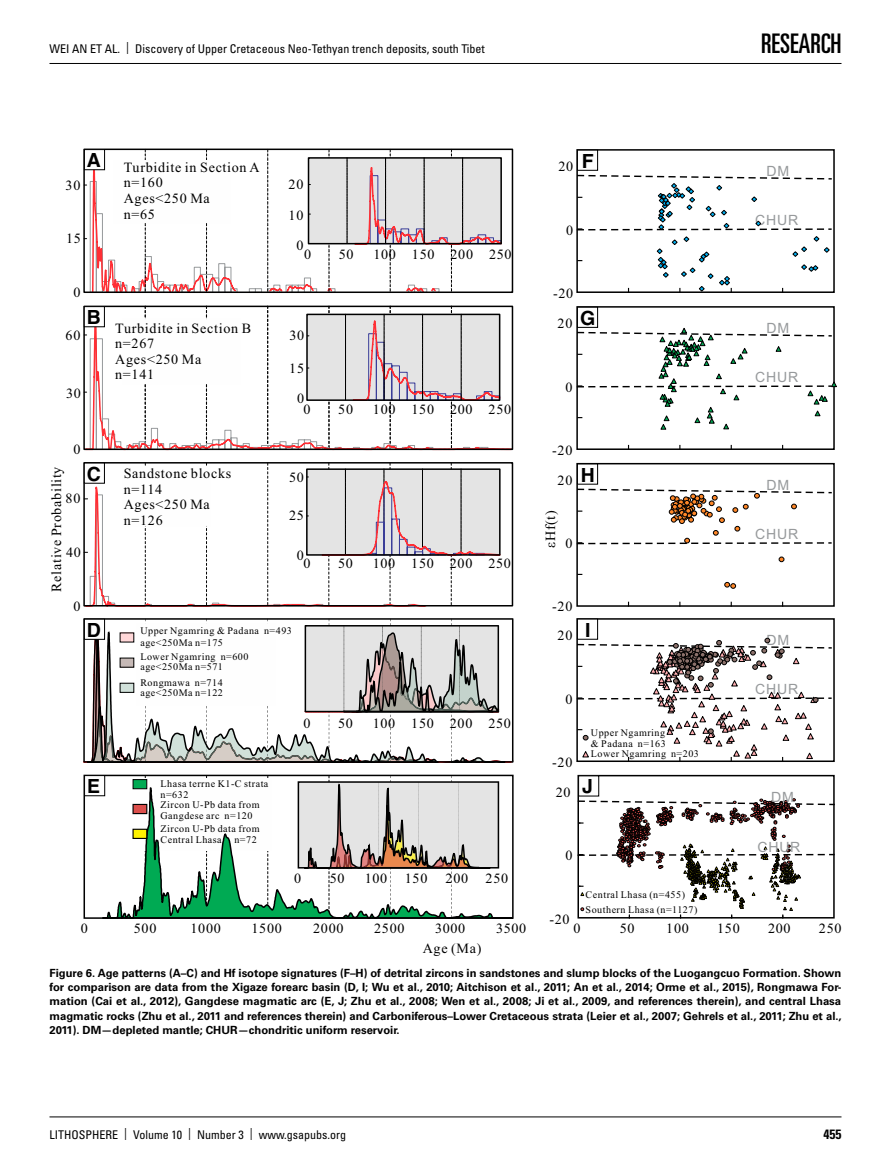
<style>
.page{position:relative;width:891px;height:1175px;background:#fff}
.page>*{position:absolute;margin:0;border:0;box-sizing:border-box;transform-origin:0 0}
.t1{font:ultra-condensed 27px "Univers LT Std";color:#000}
.t2{font:700 19.5px "Helvetica LT Std";color:#000}
.t3{font:14.1px/15.6px "Times New Roman";letter-spacing:.05em;color:#000}
.t4{font:14.1px "Arial";letter-spacing:.055em;color:#979a9c}
.t5{font:700 condensed 13.5px "Univers LT Std";color:#000}
.t6{font:condensed 12px "Univers LT Std";color:#000}
.t7{font:700 11.25px/14.2px "Univers LT Std";color:#000;text-align:justify}
.t8{font:10.05px/11.1px "Times New Roman";letter-spacing:.05em;color:#000}
</style>
<div class="page">
<hr style="left:50px;top:63px;width:792px;height:1px;background:#000">
<hr style="left:50px;top:1116px;width:792px;height:1px;background:#000">
<div style="left:576px;top:463px;width:259px;height:144px;border:2px solid #000"></div>
<div style="left:576px;top:306px;width:259px;height:144px;border:2px solid #000"></div>
<div style="left:576px;top:149px;width:259px;height:144px;border:2px solid #000"></div>
<svg style="left:576px;top:174px;width:257px;height:119px"></svg>
<svg style="left:779px;top:556px;width:5px;height:6px"></svg>
<svg style="left:724px;top:582px;width:12px;height:7px"></svg>
<svg style="left:576px;top:488px;width:257px;height:57px"></svg>
<div style="left:577px;top:775px;width:258px;height:143px;border:2px solid #000"></div>
<svg style="left:577px;top:798px;width:258px;height:120px"></svg>
<svg style="left:576px;top:322px;width:261px;height:108px"></svg>
<svg style="left:84px;top:149px;width:419px;height:144px"></svg>
<div style="left:576px;top:618px;width:259px;height:144px;border:2px solid #000"></div>
<svg style="left:576px;top:634px;width:257px;height:128px"></svg>
<svg style="left:84px;top:306px;width:429px;height:612px"></svg>
<svg style="left:89px;top:630px;width:418px;height:134px"></svg>
<div style="left:120px;top:683px;width:14px;height:9px;background:#d1e1da"></div>
<div style="left:120px;top:682px;width:14px;height:11px;border:1px solid #000"></div>
<div style="left:84px;top:149px;width:21px;height:21px;background:#fefefe;border:1px solid #000"></div>
<div style="left:84px;top:306px;width:21px;height:21px;background:#fefefe;border:1px solid #000"></div>
<div style="left:84px;top:462px;width:21px;height:22px;background:#fefefe;border:1px solid #000"></div>
<div style="left:84px;top:618px;width:21px;height:22px;background:#fefefe;border:1px solid #000"></div>
<div style="left:84px;top:775px;width:21px;height:21px;background:#fefefe;border:1px solid #000"></div>
<div style="left:577px;top:150px;width:21px;height:21px;background:#fefefe;border:1px solid #000"></div>
<div style="left:577px;top:307px;width:21px;height:21px;background:#fefefe;border:1px solid #000"></div>
<div style="left:577px;top:463px;width:21px;height:21px;background:#fefefe;border:1px solid #000"></div>
<div style="left:577px;top:618px;width:21px;height:21px;background:#fefefe;border:1px solid #000"></div>
<div style="left:578px;top:775px;width:21px;height:21px;background:#fefefe;border:1px solid #000"></div>
<p class="t6" style="left:50px;top:41px;width:437px">WEI AN ET AL. | Discovery of Upper Cretaceous Neo-Tethyan trench deposits, south Tibet</p>
<h1 class="t1" style="left:761px;top:28px;width:82px">RESEARCH</h1>
<h2 class="t2" style="left:87px;top:148px;width:16px">A</h2>
<p class="t3" style="left:66px;top:177px;width:16px">30</p>
<p class="t3" style="left:66px;top:230px;width:16px">15</p>
<p class="t3" style="left:73px;top:284px;width:9px">0</p>
<p class="t3" style="left:124px;top:159px;width:137px">Turbidite in Section A n=160<br>Ages&lt;250 Ma<br>n=65</p>
<h2 class="t2" style="left:87px;top:305px;width:16px">B</h2>
<p class="t3" style="left:66px;top:327px;width:16px">60</p>
<p class="t3" style="left:115px;top:320px;width:137px">Turbidite in Section B n=267<br>Ages&lt;250 Ma<br>n=141</p>
<p class="t3" style="left:66px;top:386px;width:16px">30</p>
<p class="t3" style="left:73px;top:441px;width:9px">0</p>
<h2 class="t2" style="left:87px;top:462px;width:16px">C</h2>
<p class="t3" style="left:48px;top:592px;width:127px;rotate:-90deg">Relative Probability</p>
<p class="t3" style="left:66px;top:490px;width:16px">80</p>
<p class="t3" style="left:66px;top:544px;width:16px">40</p>
<p class="t3" style="left:73px;top:598px;width:9px">0</p>
<p class="t3" style="left:124px;top:465px;width:109px">Sandstone blocks n=114<br>Ages&lt;250 Ma n=126</p>
<p class="t3" style="left:289px;top:176px;width:16px">20</p>
<p class="t3" style="left:289px;top:207px;width:16px">10</p>
<p class="t3" style="left:296px;top:237px;width:9px">0</p>
<p class="t3" style="left:304px;top:247px;width:9px">0</p>
<p class="t3" style="left:339px;top:247px;width:16px">50</p>
<p class="t3" style="left:373px;top:247px;width:140px">100 150 200 250</p>
<p class="t3" style="left:289px;top:327px;width:16px">30</p>
<p class="t3" style="left:289px;top:360px;width:16px">15</p>
<p class="t3" style="left:297px;top:390px;width:9px">0</p>
<p class="t3" style="left:304px;top:401px;width:9px">0</p>
<p class="t3" style="left:338px;top:401px;width:16px">50</p>
<p class="t3" style="left:373px;top:401px;width:140px">100 150 200 250</p>
<p class="t3" style="left:289px;top:469px;width:16px">50</p>
<p class="t3" style="left:289px;top:507px;width:16px">25</p>
<p class="t3" style="left:297px;top:547px;width:9px">0</p>
<p class="t3" style="left:303px;top:555px;width:9px">0</p>
<p class="t3" style="left:338px;top:555px;width:16px">50</p>
<p class="t3" style="left:373px;top:555px;width:140px">100 150 200 250</p>
<h2 class="t2" style="left:87px;top:618px;width:16px">D</h2>
<h2 class="t2" style="left:87px;top:774px;width:15px">E</h2>
<p class="t8" style="left:140px;top:625px;width:153px">Upper Ngamring &amp; Padana n=493</p>
<p class="t8" style="left:140px;top:636px;width:84px">age&lt;250Ma n=175</p>
<p class="t8" style="left:140px;top:651px;width:110px">Lower Ngamring n=600</p>
<p class="t8" style="left:140px;top:661px;width:84px">age&lt;250Ma n=571</p>
<p class="t8" style="left:140px;top:677px;width:84px">Rongmawa n=714</p>
<p class="t8" style="left:140px;top:687px;width:84px">age&lt;250Ma n=122</p>
<p class="t8" style="left:161px;top:777px;width:109px">Lhasa terrne K1-C strata n=632</p>
<p class="t8" style="left:161px;top:799px;width:101px">Zircon U-Pb data from<br>Gangdese arc n=120</p>
<p class="t8" style="left:161px;top:822px;width:101px">Zircon U-Pb data from<br>Central Lhasa</p>
<p class="t8" style="left:234px;top:833px;width:24px">n=72</p>
<p class="t3" style="left:303px;top:715px;width:9px">0</p>
<p class="t3" style="left:338px;top:715px;width:16px">50</p>
<p class="t3" style="left:373px;top:715px;width:140px">100 150 200 250</p>
<p class="t3" style="left:294px;top:870px;width:9px">0</p>
<p class="t3" style="left:330px;top:870px;width:16px">50</p>
<p class="t3" style="left:365px;top:870px;width:64px">100 150</p>
<p class="t3" style="left:446px;top:870px;width:64px">200 250</p>
<p class="t3" style="left:81px;top:920px;width:9px">0</p>
<p class="t3" style="left:134px;top:920px;width:24px">500</p>
<p class="t3" style="left:190px;top:920px;width:32px">1000</p>
<p class="t3" style="left:251px;top:920px;width:32px">1500</p>
<p class="t3" style="left:313px;top:920px;width:32px">2000</p>
<p class="t3" style="left:374px;top:920px;width:32px">2500</p>
<p class="t3" style="left:435px;top:920px;width:32px">3000</p>
<p class="t3" style="left:496px;top:920px;width:32px">3500</p>
<p class="t3" style="left:423px;top:940px;width:60px">Age (Ma)</p>
<p class="t3" style="left:558px;top:158px;width:16px">20</p>
<h2 class="t2" style="left:582px;top:149px;width:13px">F</h2>
<p class="t3" style="left:566px;top:222px;width:9px">0</p>
<p class="t3" style="left:553px;top:285px;width:22px">-20</p>
<p class="t3" style="left:558px;top:315px;width:16px">20</p>
<h2 class="t2" style="left:580px;top:306px;width:17px">G</h2>
<p class="t3" style="left:565px;top:379px;width:9px">0</p>
<p class="t3" style="left:552px;top:442px;width:22px">-20</p>
<p class="t3" style="left:558px;top:472px;width:16px">20</p>
<h2 class="t2" style="left:581px;top:463px;width:16px">H</h2>
<p class="t3" style="left:543px;top:548px;width:39px;rotate:-90deg">εHf(t)</p>
<p class="t3" style="left:565px;top:535px;width:9px">0</p>
<p class="t3" style="left:552px;top:598px;width:22px">-20</p>
<p class="t3" style="left:558px;top:627px;width:16px">20</p>
<h2 class="t2" style="left:585px;top:618px;width:7px">I</h2>
<p class="t3" style="left:565px;top:691px;width:9px">0</p>
<p class="t3" style="left:552px;top:754px;width:22px">-20</p>
<p class="t3" style="left:556px;top:783px;width:16px">20</p>
<p class="t8" style="left:591px;top:726px;width:76px">Upper Ngamring &amp; Padana n=163</p>
<p class="t8" style="left:591px;top:747px;width:110px">Lower Ngamring n=203</p>
<h2 class="t2" style="left:582px;top:774px;width:12px">J</h2>
<p class="t3" style="left:566px;top:847px;width:9px">0</p>
<p class="t8" style="left:586px;top:888px;width:101px">Central Lhasa (n=455)</p>
<p class="t4" style="left:766px;top:162px;width:24px">DM</p>
<p class="t4" style="left:755px;top:211px;width:45px">CHUR</p>
<p class="t4" style="left:766px;top:319px;width:24px">DM</p>
<p class="t4" style="left:755px;top:368px;width:45px">CHUR</p>
<p class="t4" style="left:766px;top:476px;width:24px">DM</p>
<p class="t4" style="left:755px;top:524px;width:45px">CHUR</p>
<p class="t4" style="left:766px;top:631px;width:24px">DM</p>
<p class="t4" style="left:755px;top:680px;width:45px">CHUR</p>
<p class="t4" style="left:771px;top:787px;width:24px">DM</p>
<p class="t4" style="left:757px;top:838px;width:45px">CHUR</p>
<p class="t8" style="left:586px;top:903px;width:113px">Southern Lhasa (n=1127)</p>
<p class="t3" style="left:549px;top:910px;width:22px">-20</p>
<p class="t3" style="left:573px;top:920px;width:9px">0</p>
<p class="t3" style="left:620px;top:920px;width:16px">50</p>
<p class="t3" style="left:666px;top:920px;width:24px">100</p>
<p class="t3" style="left:717px;top:920px;width:24px">150</p>
<p class="t3" style="left:768px;top:920px;width:24px">200</p>
<p class="t3" style="left:819px;top:920px;width:24px">250</p>
<p class="t7" style="left:50px;top:966px;width:794px">Figure 6. Age patterns (A–C) and Hf isotope signatures (F–H) of detrital zircons in sandstones and slump blocks of the Luogangcuo Formation. Shown for comparison are data from the Xigaze forearc basin (D, I; Wu et al., 2010; Aitchison et al., 2011; An et al., 2014; Orme et al., 2015), Rongmawa For&shy;mation (Cai et al., 2012), Gangdese magmatic arc (E, J; Zhu et al., 2008; Wen et al., 2008; Ji et al., 2009, and references therein), and central Lhasa magmatic rocks (Zhu et al., 2011 and references therein) and Carboniferous–Lower Cretaceous strata (Leier et al., 2007; Gehrels et al., 2011; Zhu et al., 2011). DM—depleted mantle; CHUR—chondritic uniform reservoir.</p>
<p class="t6" style="left:50px;top:1127px;width:298px">LITHOSPHERE | Volume 10 | Number 3 | www.gsapubs.org</p>
<p class="t5" style="left:824px;top:1125px;width:19px">455</p>
</div>
